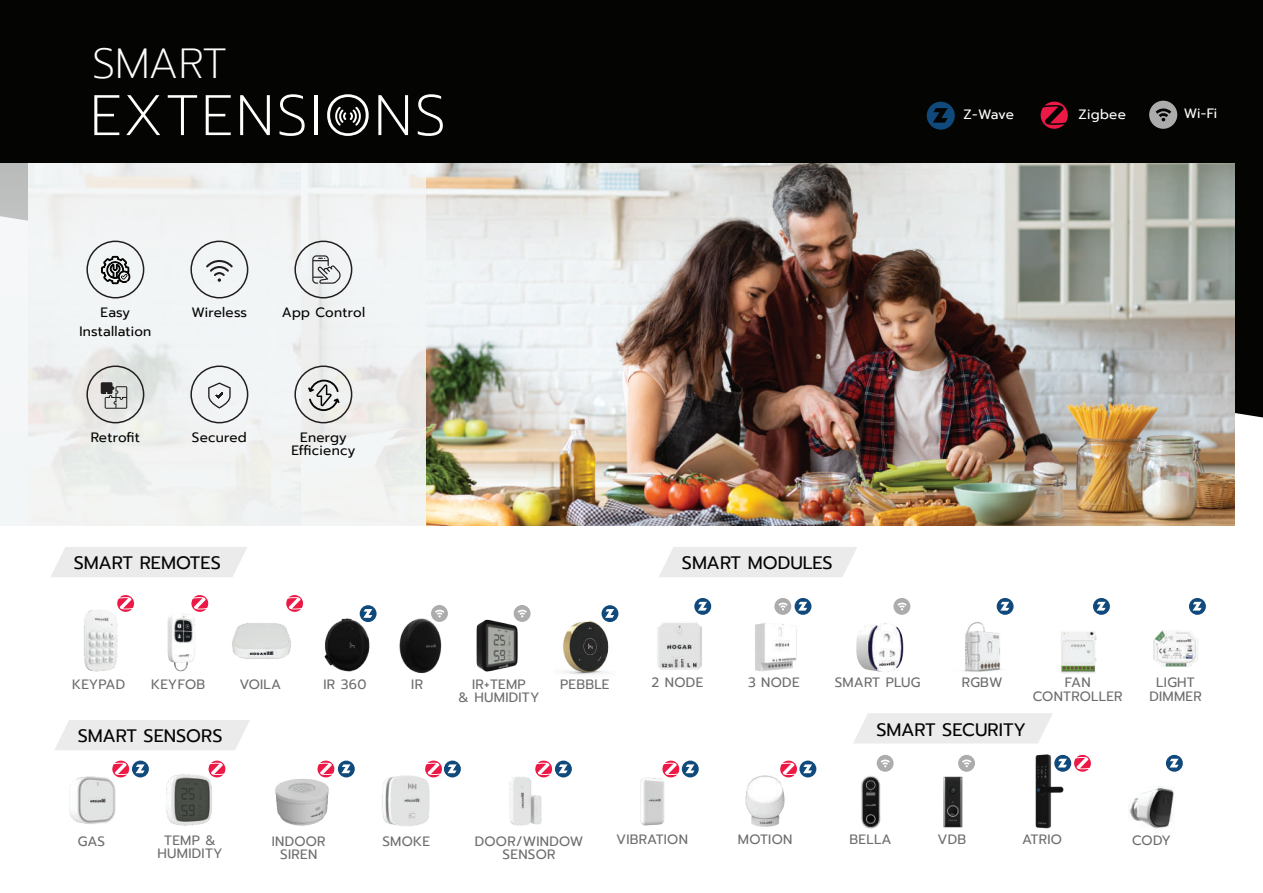
<style>
.page{position:relative;width:1263px;height:893px;background:#fff}
.page>*{position:absolute;margin:0;border:0;box-sizing:border-box;transform-origin:0 0}
.t1{font:200 57.15px "Prompt";letter-spacing:.04em;color:#fff}
.t2{font:200 42px "Prompt";letter-spacing:-.015em;color:#fff}
.t3{font:18px "Prompt";color:#040503}
.t4{font:13.5px/13px "Prompt";letter-spacing:.02em;color:#6d6d6d;text-align:center}
.t5{font:13.5px/18.9px "Prompt";letter-spacing:.02em;color:#040503;text-align:center}
.t6{font:13.5px "Prompt";letter-spacing:.005em;color:#fff}
</style>
<div class="page">
<div style="left:0;top:0;width:1263px;height:417px;background:#040503"></div>
<img style="left:425px;top:163px;width:809px;height:363px">
<svg style="left:0;top:163px;width:425px;height:363px"></svg>
<img style="left:69px;top:776px;width:47px;height:48px">
<img style="left:166px;top:774px;width:46px;height:52px">
<img style="left:275px;top:779px;width:54px;height:47px">
<img style="left:382px;top:775px;width:48px;height:52px">
<img style="left:509px;top:776px;width:33px;height:50px">
<img style="left:745px;top:775px;width:40px;height:52px">
<img style="left:640px;top:777px;width:25px;height:49px">
<img style="left:1035px;top:754px;width:29px;height:75px">
<img style="left:861px;top:776px;width:20px;height:53px">
<img style="left:1129px;top:787px;width:46px;height:42px">
<img style="left:755px;top:623px;width:42px;height:49px">
<img style="left:232px;top:623px;width:59px;height:36px">
<img style="left:167px;top:613px;width:28px;height:59px">
<img style="left:84px;top:610px;width:34px;height:61px">
<svg style="left:51px;top:547px;width:196px;height:30px;background:#ececed"></svg>
<svg style="left:853px;top:713px;width:200px;height:30px;background:#ececed"></svg>
<svg style="left:659px;top:547px;width:198px;height:30px;background:#ececed"></svg>
<svg style="left:55px;top:720px;width:195px;height:30px;background:#ececed"></svg>
<img style="left:856px;top:623px;width:48px;height:49px">
<svg style="left:334px;top:107px;width:28px;height:19px"></svg>
<img style="left:963px;top:622px;width:38px;height:50px">
<svg style="left:117px;top:595px;width:17px;height:19px"></svg>
<svg style="left:208px;top:760px;width:18px;height:20px"></svg>
<svg style="left:191px;top:595px;width:17px;height:19px"></svg>
<svg style="left:286px;top:595px;width:17px;height:17px"></svg>
<svg style="left:877px;top:755px;width:17px;height:17px"></svg>
<svg style="left:958px;top:755px;width:17px;height:17px"></svg>
<svg style="left:893px;top:598px;width:17px;height:17px"></svg>
<svg style="left:431px;top:605px;width:17px;height:11px"></svg>
<svg style="left:514px;top:605px;width:17px;height:17px"></svg>
<svg style="left:1166px;top:755px;width:17px;height:17px"></svg>
<svg style="left:1054px;top:754px;width:37px;height:20px"></svg>
<svg style="left:694px;top:598px;width:17px;height:17px"></svg>
<svg style="left:774px;top:598px;width:37px;height:17px"></svg>
<svg style="left:780px;top:760px;width:36px;height:20px"></svg>
<svg style="left:360px;top:605px;width:17px;height:10px"></svg>
<svg style="left:601px;top:605px;width:17px;height:15px"></svg>
<svg style="left:535px;top:760px;width:37px;height:20px"></svg>
<svg style="left:112px;top:760px;width:37px;height:20px"></svg>
<svg style="left:425px;top:760px;width:36px;height:20px"></svg>
<svg style="left:317px;top:760px;width:38px;height:20px"></svg>
<svg style="left:662px;top:760px;width:37px;height:20px"></svg>
<svg style="left:997px;top:598px;width:16px;height:17px"></svg>
<svg style="left:1093px;top:598px;width:17px;height:17px"></svg>
<svg style="left:1189px;top:598px;width:17px;height:17px"></svg>
<div style="left:86px;top:241px;width:58px;height:57px;border:2px solid #231f20;border-radius:50%"></div>
<div style="left:190px;top:241px;width:58px;height:57px;border:2px solid #231f20;border-radius:50%"></div>
<div style="left:294px;top:241px;width:58px;height:57px;border:2px solid #231f20;border-radius:50%"></div>
<svg style="left:206px;top:260px;width:27px;height:22px"></svg>
<svg style="left:101px;top:256px;width:29px;height:28px"></svg>
<div style="left:86px;top:365px;width:58px;height:58px;border:2px solid #231f20;border-radius:50%"></div>
<div style="left:190px;top:365px;width:58px;height:58px;border:2px solid #231f20;border-radius:50%"></div>
<div style="left:294px;top:365px;width:58px;height:58px;border:2px solid #231f20;border-radius:50%"></div>
<svg style="left:208px;top:382px;width:23px;height:27px"></svg>
<svg style="left:308px;top:380px;width:32px;height:31px"></svg>
<svg style="left:101px;top:382px;width:26px;height:27px"></svg>
<svg style="left:312px;top:255px;width:29px;height:29px"></svg>
<img style="left:943px;top:776px;width:20px;height:52px">
<img style="left:324px;top:615px;width:53px;height:57px">
<img style="left:399px;top:616px;width:49px;height:57px">
<img style="left:476px;top:618px;width:48px;height:54px">
<img style="left:563px;top:614px;width:53px;height:60px">
<svg style="left:1040px;top:99px;width:28px;height:33px"></svg>
<svg style="left:927px;top:102px;width:28px;height:28px"></svg>
<svg style="left:1149px;top:101px;width:28px;height:28px"></svg>
<img style="left:657px;top:622px;width:45px;height:48px">
<img style="left:1153px;top:630px;width:45px;height:37px">
<img style="left:1061px;top:631px;width:36px;height:43px">
<h2 class="t2" style="left:92px;top:35px;width:136px">SMART</h2>
<h1 class="t1" style="left:90px;top:76px;width:357px">EXTENSIONS</h1>
<p class="t6" style="left:964px;top:105px;width:52px">Z-Wave</p>
<p class="t6" style="left:1078px;top:104px;width:49px">Zigbee</p>
<p class="t6" style="left:1184px;top:104px;width:35px">Wi-Fi</p>
<p class="t5" style="left:79px;top:303px;width:73px">Easy<br>Installation</p>
<p class="t5" style="left:192px;top:303px;width:57px">Wireless</p>
<p class="t5" style="left:282px;top:303px;width:85px">App Control</p>
<p class="t5" style="left:91px;top:428px;width:51px">Retrofit</p>
<p class="t5" style="left:192px;top:428px;width:56px">Secured</p>
<p class="t5" style="left:291px;top:431px;width:65px;line-height:12.9px">Energy<br>Efficiency</p>
<h3 class="t3" style="left:74px;top:550px;width:148px">SMART REMOTES</h3>
<h3 class="t3" style="left:682px;top:550px;width:152px">SMART MODULES</h3>
<p class="t4" style="left:72px;top:678px;width:55px">KEYPAD</p>
<p class="t4" style="left:151px;top:678px;width:56px">KEYFOB</p>
<p class="t4" style="left:239px;top:678px;width:43px">VOILA</p>
<p class="t4" style="left:748px;top:676px;width:53px">3 NODE</p>
<p class="t4" style="left:835px;top:676px;width:87px">SMART PLUG</p>
<p class="t4" style="left:651px;top:676px;width:53px">2 NODE</p>
<p class="t4" style="left:323px;top:678px;width:44px">IR 360</p>
<p class="t4" style="left:411px;top:678px;width:13px">IR</p>
<p class="t4" style="left:458px;top:678px;width:82px">IR+TEMP<br>&amp; HUMIDITY</p>
<p class="t4" style="left:560px;top:678px;width:51px">PEBBLE</p>
<p class="t4" style="left:962px;top:676px;width:42px">RGBW</p>
<p class="t4" style="left:1033px;top:676px;width:91px;line-height:13.8px">FAN<br>CONTROLLER</p>
<p class="t4" style="left:1149px;top:676px;width:54px;line-height:13.8px">LIGHT<br>DIMMER</p>
<h3 class="t3" style="left:78px;top:723px;width:146px">SMART SENSORS</h3>
<p class="t4" style="left:78px;top:834px;width:29px">GAS</p>
<p class="t4" style="left:157px;top:834px;width:66px">TEMP &amp;<br>HUMIDITY</p>
<p class="t4" style="left:272px;top:834px;width:55px">INDOOR<br>SIREN</p>
<p class="t4" style="left:382px;top:835px;width:49px">SMOKE</p>
<h3 class="t3" style="left:876px;top:716px;width:151px">SMART SECURITY</h3>
<p class="t4" style="left:475px;top:834px;width:110px">DOOR/WINDOW<br>SENSOR</p>
<p class="t4" style="left:738px;top:833px;width:56px">MOTION</p>
<p class="t4" style="left:616px;top:833px;width:73px">VIBRATION</p>
<p class="t4" style="left:849px;top:833px;width:44px">BELLA</p>
<p class="t4" style="left:1022px;top:833px;width:42px">ATRIO</p>
<p class="t4" style="left:1132px;top:833px;width:40px">CODY</p>
<p class="t4" style="left:937px;top:833px;width:30px">VDB</p>
</div>
